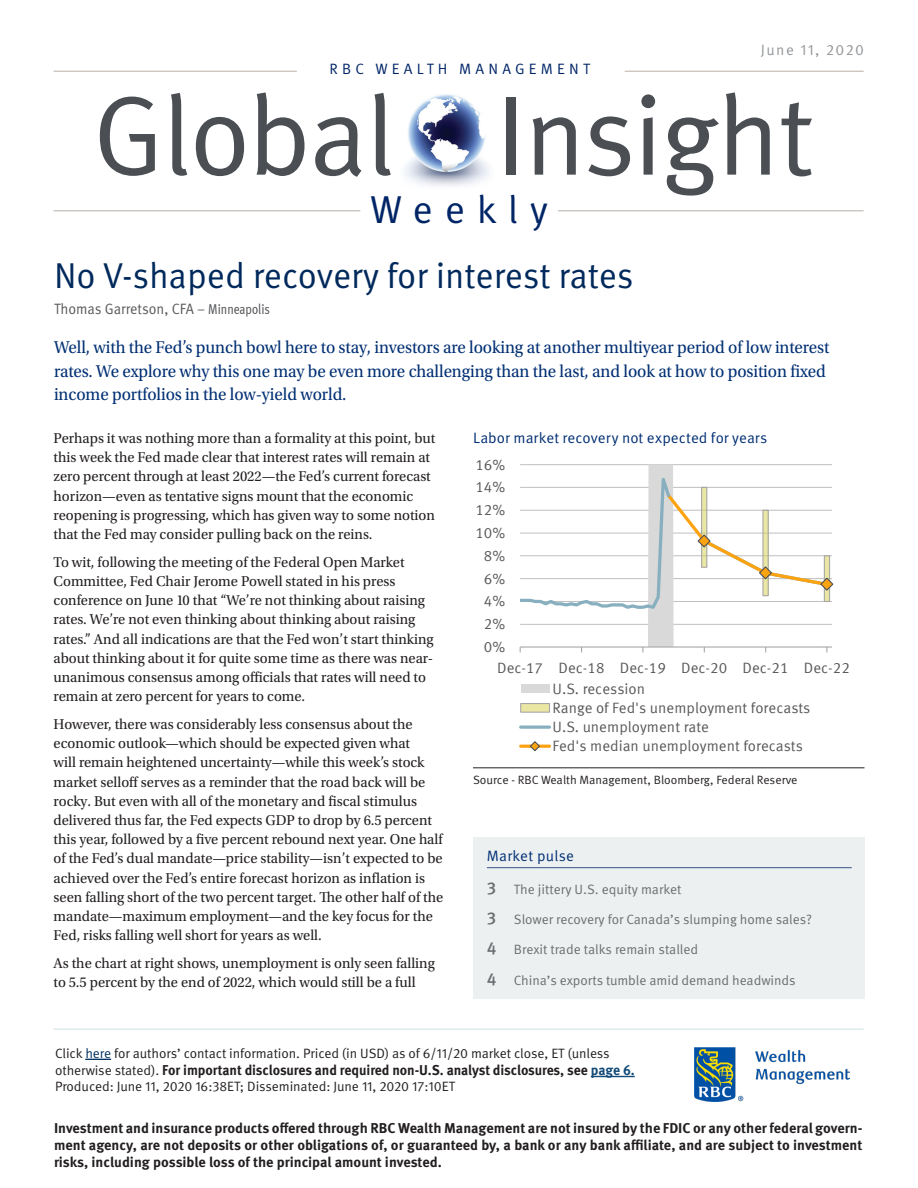
<style>
.page{position:relative;width:918px;height:1188px;background:#fff}
.page>*{position:absolute;margin:0;border:0;box-sizing:border-box;transform-origin:0 0}
.GI_Masthead__Global{font:112.5px "Meta OT Norm";letter-spacing:-.025em;color:#4b4f54}
.t1{font:39px "Meta OT Norm";letter-spacing:.3em;color:#002567}
.Focus_article_title{font:36px "Meta OT Norm";letter-spacing:-.005em;color:#00295c}
.Focus_article_intro{font:18px/23.2px "Utopia Std";letter-spacing:-.005em;color:#002f73;scale:.95 1}
.Body_text_regular{font:15px/19.2px "Utopia Std";color:#231f20}
.t2{font:15px/19.5px "Meta Offc Norm";color:#595959}
.Exhibit_title{font:15px "Meta OT Norm";letter-spacing:.005em;color:#002f73}
.Author_text{font:15px "Meta OT Norm";color:#57585a;scale:.94 1}
.GI_Masthead__RBCWM{font:15px "Meta OT Norm";letter-spacing:.28em;color:#002567}
.t3{font:15px "Meta OT Norm";letter-spacing:.1em;color:#4b4f54}
.Market_pulse_head{font:15px "Meta OT Norm";letter-spacing:.015em;color:#002f73}
.Page_1_disclaimer_fo{font:700 14.25px/17.1px "Meta OT";color:#231f20;text-align:justify}
.Page_1_note{font:700 14.25px "Meta OT";letter-spacing:-.005em;color:#231f20;scale:.96 1}
.Page_1_note-2{font:13.5px "Meta OT Norm";letter-spacing:-.005em;color:#231f20}
.Market_pulse_item{font:13.5px "Meta OT Norm";letter-spacing:-.005em;color:#6c6d70}
.Disclosure_Source_w{font:12px "Meta OT Norm";color:#231f20}
.s1{font-size:14.25px}
.s2{font-family:"Meta Cond Book LF";font-size:14.25px}
.s3{font-family:"Meta OT";font-weight:500;font-size:17.25px}
.s4{color:#003160}
.s5{font-family:"Meta OT Norm";font-weight:400;font-size:13.5px}
.s6{color:#134b78}
</style>
<div class="page">
<svg style="left:85px;top:1059px;width:26px;height:1px"></svg>
<hr style="left:591px;top:1076px;width:44px;height:1px;background:#134b78">
<div style="left:473px;top:837px;width:392px;height:161px;background:#edf0f1"></div>
<hr style="left:487px;top:867px;width:365px;height:1px;background:#325481">
<hr style="left:473px;top:768px;width:392px;height:1px;background:#231f20">
<hr style="left:520px;top:624px;width:312px;height:1px;background:#bfbfbf">
<hr style="left:520px;top:601px;width:312px;height:1px;background:#bfbfbf">
<hr style="left:520px;top:487px;width:312px;height:1px;background:#bfbfbf">
<hr style="left:520px;top:464px;width:312px;height:1px;background:#bfbfbf">
<svg style="left:520px;top:611px;width:307px;height:35px"></svg>
<hr style="left:520px;top:646px;width:312px;height:2px;background:#a6a6a6">
<svg style="left:520px;top:465px;width:311px;height:146px"></svg>
<svg style="left:664px;top:491px;width:170px;height:101px"></svg>
<div style="left:521px;top:684px;width:29px;height:9px;background:#d9d9d9"></div>
<div style="left:521px;top:704px;width:29px;height:8px;background:#eae6a4"></div>
<div style="left:520px;top:703px;width:30px;height:10px;border:1px solid #a6a6a6"></div>
<hr style="left:521px;top:726px;width:29px;height:3px;background:#87afbf">
<hr style="left:521px;top:745px;width:29px;height:3px;background:#fca311">
<svg style="left:529px;top:741px;width:12px;height:10px"></svg>
<hr style="left:54px;top:210px;width:306px;height:1px;background:#b8ada6">
<hr style="left:558px;top:210px;width:306px;height:1px;background:#b8ada6">
<img style="left:404px;top:94px;width:85px;height:92px">
<hr style="left:54px;top:71px;width:243px;height:1px;background:#b8ada6">
<hr style="left:625px;top:71px;width:239px;height:1px;background:#b8ada6">
<img style="left:695px;top:1048px;width:155px;height:54px">
<hr style="left:54px;top:1029px;width:810px;height:1px;background:#cddee5">
<p class="t3" style="left:761px;top:40px;width:105px">June 11, 2020</p>
<p class="GI_Masthead__RBCWM" style="left:330px;top:60px;width:262px">RBC WEALTH MANAGEMENT</p>
<p class="GI_Masthead__Global" style="left:92px;top:68px;width:723px">Global Insight</p>
<p class="t1" style="left:370px;top:186px;width:179px">Weekly</p>
<p class="Focus_article_title" style="left:54px;top:253px;width:581px">No V-shaped recovery for interest rates</p>
<p class="Author_text" style="left:54px;top:300px;width:231px">Thomas Garretson, CFA <span class="s1">–</span> <span class="s2">Minneapolis</span></p>
<p class="Focus_article_intro" style="left:54px;top:336px;width:818px">Well, with the Fed’s punch bowl here to stay, investors are looking at another multiyear period of low interest rates. We explore why this one may be even more challenging than the last, and look at how to position fixed income portfolios in the low-yield world.</p>
<p class="Body_text_regular" style="left:54px;top:429px;width:383px">Perhaps it was nothing more than a formality at this point, but this week the Fed made clear that interest rates will remain at zero percent through at least 2022—the Fed’s current forecast horizon—even as tentative signs mount that the economic reopening is progressing, which has given way to some notion that the Fed may consider pulling back on the reins.</p>
<p class="Body_text_regular" style="left:54px;top:553px;width:382px">To wit, following the meeting of the Federal Open Market Committee, Fed Chair Jerome Powell stated in his press conference on June 10 that “We’re not thinking about raising rates. We’re not even thinking about thinking about raising rates.” And all indications are that the Fed won’t start thinking about thinking about it for quite some time as there was near&shy;unanimous consensus among officials that rates will need to remain at zero percent for years to come.</p>
<p class="Body_text_regular" style="left:54px;top:715px;width:391px">However, there was considerably less consensus about the economic outlook—which should be expected given what<br>will remain heightened uncertainty—while this week’s stock market selloff serves as a reminder that the road back will be rocky. But even with all of the monetary and fiscal stimulus delivered thus far, the Fed expects GDP to drop by 6.5 percent this year, followed by a five percent rebound next year. One half of the Fed’s dual mandate—price stability—isn’t expected to be achieved over the Fed’s entire forecast horizon as inflation is seen falling short of the two percent target. The other half of the mandate—maximum employment—and the key focus for the Fed, risks falling well short for years as well.</p>
<p class="Body_text_regular" style="left:54px;top:954px;width:383px">As the chart at right shows, unemployment is only seen falling to 5.5 percent by the end of 2022, which would still be a full</p>
<p class="Exhibit_title" style="left:473px;top:429px;width:296px">Labor market recovery not expected for years</p>
<p class="t2" style="left:475px;top:455px;width:31px">16%</p>
<p class="t2" style="left:475px;top:478px;width:31px">14%</p>
<p class="t2" style="left:475px;top:501px;width:31px">12%</p>
<p class="t2" style="left:475px;top:523px;width:31px">10%</p>
<p class="t2" style="left:484px;top:546px;width:23px">8%</p>
<p class="t2" style="left:484px;top:569px;width:23px">6%</p>
<p class="t2" style="left:484px;top:592px;width:23px">4%</p>
<p class="t2" style="left:484px;top:615px;width:23px">2%</p>
<p class="t2" style="left:484px;top:637px;width:23px">0%</p>
<p class="t2" style="left:552px;top:659px;width:299px;text-indent:-55px">Dec-17 Dec-18 Dec-19 Dec-20 Dec-21 Dec-22<br>U.S. recession<br>Range of Fed's unemployment forecasts<br>U.S. unemployment rate<br>Fed's median unemployment forecasts</p>
<p class="Disclosure_Source_w" style="left:473px;top:773px;width:326px">Source - RBC Wealth Management, Bloomberg, Federal Reserve</p>
<p class="Market_pulse_head" style="left:487px;top:847px;width:89px">Market pulse</p>
<p class="Market_pulse_item" style="left:487px;top:881px;width:196px"><span class="s3">3</span> The jittery U.S. equity market</p>
<p class="Market_pulse_item" style="left:487px;top:911px;width:327px"><span class="s3">3</span> Slower recovery for Canada’s slumping home sales?</p>
<p class="Market_pulse_item" style="left:487px;top:942px;width:213px"><span class="s3">4</span> Brexit trade talks remain stalled</p>
<p class="Market_pulse_item" style="left:487px;top:972px;width:310px"><span class="s3">4</span> China’s exports tumble amid demand headwinds</p>
<p class="Page_1_note-2" style="left:55px;top:1045px;width:556px">Click <span class="s4">here</span> for authors’ contact information. Priced (in USD) as of 6/11/20 market close, ET (unless</p>
<p class="Page_1_note" style="left:55px;top:1061px;width:605px"><span class="s5">otherwise stated).</span> For important disclosures and required non-U.S. analyst disclosures, see <span class="s6">page 6.</span></p>
<p class="Page_1_note-2" style="left:55px;top:1078px;width:401px">Produced: June 11, 2020 16:38ET; Disseminated: June 11, 2020 17:10ET</p>
<p class="Page_1_disclaimer_fo" style="left:54px;top:1120px;width:810px">Investment and insurance products offered through RBC Wealth Management are not insured by the FDIC or any other federal govern&shy;ment agency, are not deposits or other obligations of, or guaranteed by, a bank or any bank affiliate, and are subject to investment risks, including possible loss of the principal amount invested.</p>
</div>
